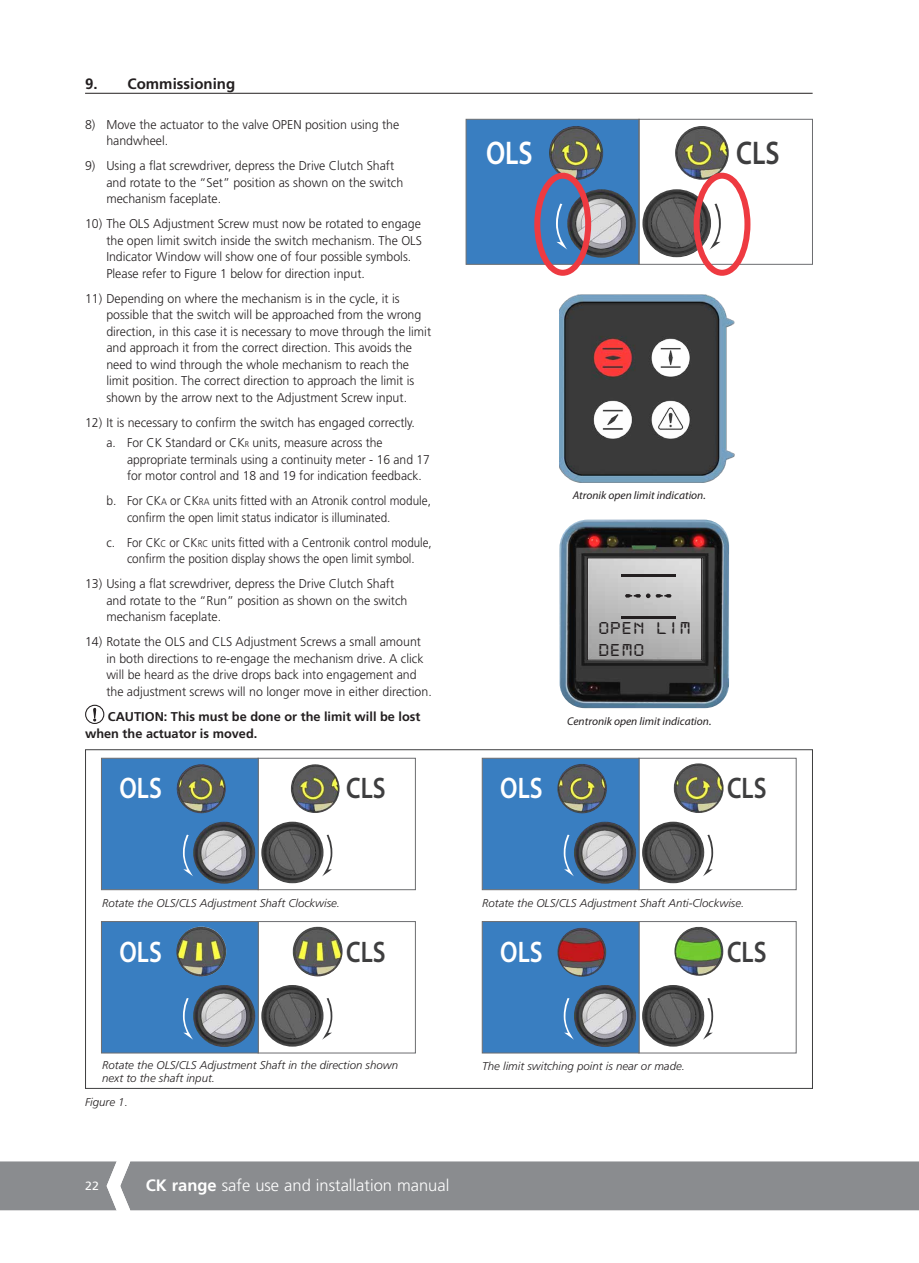
<style>
.page{position:relative;width:919px;height:1263px;background:#fff}
.page>*{position:absolute;margin:0;border:0;box-sizing:border-box;transform-origin:0 0}
.t1{font:600 32.85px "Myriad Pro";color:#fff;scale:.83 1}
.t2{font:600 32.85px "Myriad Pro";color:#3e3e3f;scale:.83 1}
.t3{font:600 29.85px "Myriad Pro";color:#fff;scale:.83 1}
.t4{font:600 29.85px "Myriad Pro";color:#3e3e3f;scale:.83 1}
.t5{font:18.3px/21.9px "Digital 7 Mono";letter-spacing:.06em;color:#231f20;scale:1.23 1}
.t6{font:300 16.5px "Frutiger LT Std";color:#fff}
.t7{font:700 15px "Frutiger LT Std";color:#231f20}
.t8{font:300 12.75px/16.5px "Frutiger LT Std";color:#231f20}
.t9{font:300 12.75px/16.5px "Frutiger LT Std";color:#231f20;scale:.95 1}
.t10{font:700 12.75px/16.5px "Frutiger LT Std";color:#231f20}
.t11{font:12px "Frutiger LT Std";color:#fff}
.t12{font:italic 300 11.25px/13.5px "Frutiger LT Std";color:#231f20}
.t13{font:italic 11.25px "Myriad Pro";color:#231f20}
.s1{font-size:8.25px}
.s2{font-size:9.6px}
.s3{font-weight:700}
</style>
<div class="page">
<div style="left:85px;top:705px;width:19px;height:19px;border:1px solid #231f20;border-radius:50%"></div>
<svg style="left:93px;top:705px;width:4px;height:17px"></svg>
<div style="left:466px;top:119px;width:173px;height:145px;background:#397ec1;border:1px solid #6c6d70"></div>
<div style="left:638px;top:119px;width:174px;height:146px;border:1px solid #6c6d70"></div>
<img style="left:549px;top:126px;width:54px;height:54px;border-radius:27px">
<img style="left:675px;top:126px;width:53px;height:54px;border-radius:27px">
<img style="left:567px;top:189px;width:68px;height:69px;border-radius:34px">
<img style="left:642px;top:189px;width:69px;height:68px;border-radius:34px">
<div style="left:534px;top:173px;width:57px;height:103px;border:6px solid #ee3a41;border-radius:50%"></div>
<div style="left:693px;top:173px;width:57px;height:103px;border:6px solid #ee3a41;border-radius:50%"></div>
<svg style="left:709px;top:204px;width:11px;height:46px"></svg>
<svg style="left:556px;top:204px;width:11px;height:46px"></svg>
<div style="left:258px;top:758px;width:157px;height:132px;border:1px solid #6c6d70"></div>
<div style="left:101px;top:758px;width:157px;height:132px;background:#397ec1;border:1px solid #6c6d70"></div>
<img style="left:176px;top:764px;width:50px;height:49px;border-radius:25px">
<img style="left:291px;top:764px;width:48px;height:49px;border-radius:24px">
<img style="left:193px;top:822px;width:62px;height:62px;border-radius:31px">
<img style="left:261px;top:822px;width:62px;height:61px;border-radius:31px">
<svg style="left:322px;top:835px;width:10px;height:41px"></svg>
<svg style="left:183px;top:835px;width:10px;height:41px"></svg>
<div style="left:638px;top:758px;width:158px;height:132px;border:1px solid #6c6d70"></div>
<div style="left:482px;top:758px;width:157px;height:132px;background:#397ec1;border:1px solid #6c6d70"></div>
<img style="left:574px;top:822px;width:62px;height:62px;border-radius:31px">
<img style="left:642px;top:822px;width:62px;height:61px;border-radius:31px">
<svg style="left:702px;top:835px;width:11px;height:41px"></svg>
<svg style="left:563px;top:835px;width:11px;height:41px"></svg>
<img style="left:557px;top:764px;width:50px;height:49px;border-radius:25px">
<img style="left:673px;top:763px;width:50px;height:50px;border-radius:25px">
<div style="left:258px;top:921px;width:157px;height:132px;border:1px solid #6c6d70"></div>
<div style="left:101px;top:921px;width:157px;height:132px;background:#397ec1;border:1px solid #6c6d70"></div>
<img style="left:193px;top:985px;width:62px;height:62px;border-radius:31px">
<img style="left:261px;top:985px;width:62px;height:62px;border-radius:31px">
<svg style="left:322px;top:998px;width:10px;height:42px"></svg>
<svg style="left:183px;top:998px;width:10px;height:42px"></svg>
<img style="left:292px;top:927px;width:50px;height:49px;border-radius:25px">
<img style="left:176px;top:927px;width:50px;height:49px;border-radius:25px">
<div style="left:638px;top:921px;width:158px;height:132px;border:1px solid #6c6d70"></div>
<div style="left:482px;top:921px;width:157px;height:132px;background:#397ec1;border:1px solid #6c6d70"></div>
<img style="left:574px;top:985px;width:62px;height:62px;border-radius:31px">
<img style="left:642px;top:985px;width:62px;height:62px;border-radius:31px">
<svg style="left:702px;top:998px;width:11px;height:42px"></svg>
<svg style="left:563px;top:998px;width:11px;height:42px"></svg>
<img style="left:557px;top:928px;width:49px;height:49px;border-radius:24px">
<img style="left:674px;top:927px;width:49px;height:49px;border-radius:24px">
<img style="left:559px;top:520px;width:170px;height:188px">
<hr style="left:620px;top:575px;width:55px;height:2px;background:#231f20">
<hr style="left:620px;top:616px;width:55px;height:2px;background:#231f20">
<svg style="left:625px;top:593px;width:46px;height:5px"></svg>
<img style="left:559px;top:295px;width:176px;height:187px">
<hr style="left:85px;top:93px;width:727px;height:1px;background:#231f20">
<div style="left:0;top:1161px;width:918px;height:49px;background:#8a8c8f"></div>
<p class="t7" style="left:85px;top:75px;width:152px">9. Commissioning</p>
<p class="t8" style="left:106px;top:116px;width:294px;text-indent:-21px">8) Move the actuator to the valve OPEN position using the handwheel.</p>
<p class="t8" style="left:106px;top:158px;width:298px;text-indent:-21px">9) Using a flat screwdriver, depress the Drive Clutch Shaft and rotate to the “Set” position as shown on the switch mechanism faceplate.</p>
<p class="t8" style="left:106px;top:216px;width:317px;text-indent:-21px">10) The OLS Adjustment Screw must now be rotated to engage the open limit switch inside the switch mechanism. The OLS Indicator Window will show one of four possible symbols.<br>Please refer to Figure 1 below for direction input.</p>
<p class="t8" style="left:106px;top:290px;width:326px;text-indent:-21px">11) Depending on where the mechanism is in the cycle, it is possible that the switch will be approached from the wrong direction, in this case it is necessary to move through the limit and approach it from the correct direction. This avoids the need to wind through the whole mechanism to reach the limit position. The correct direction to approach the limit is shown by the arrow next to the Adjustment Screw input.</p>
<p class="t8" style="left:106px;top:412px;width:310px;line-height:20.7px;text-indent:-21px">12) It is necessary to confirm the switch has engaged correctly. a. For CK Standard or CK<span class="s1">R</span> units, measure across the</p>
<p class="t9" style="left:127px;top:451px;width:320px">appropriate terminals using a continuity meter - 16 and 17 for motor control and 18 and 19 for indication feedback.</p>
<p class="t9" style="left:127px;top:493px;width:321px;text-indent:-21px">b. For CK<span class="s2">A</span> or CK<span class="s2">RA</span> units fitted with an Atronik control module, confirm the open limit status indicator is illuminated.</p>
<p class="t9" style="left:106px;top:534px;width:344px;text-align:center">c. For CK<span class="s2">C</span> or CK<span class="s2">RC</span> units fitted with a Centronik control module, confirm the position display shows the open limit symbol.</p>
<p class="t8" style="left:106px;top:576px;width:302px;text-indent:-21px">13) Using a flat screwdriver, depress the Drive Clutch Shaft and rotate to the “Run” position as shown on the switch mechanism faceplate.</p>
<p class="t8" style="left:106px;top:634px;width:327px;text-indent:-21px">14) Rotate the OLS and CLS Adjustment Screws a small amount in both directions to re-engage the mechanism drive. A click will be heard as the drive drops back into engagement and the adjustment screws will no longer move in either direction.</p>
<p class="t10" style="left:85px;top:708px;width:337px;text-indent:23px">CAUTION: This must be done or the limit will be lost when the actuator is moved.</p>
<h1 class="t1" style="left:486px;top:134px;width:58px">OLS</h1>
<h1 class="t2" style="left:736px;top:134px;width:54px">CLS</h1>
<p class="t13" style="left:572px;top:489px;width:135px">Atronik open limit indication.</p>
<h3 class="t5" style="left:598px;top:617px;width:76px">OPEN LIM<br>DEMO</h3>
<p class="t13" style="left:567px;top:715px;width:146px">Centronik open limit indication.</p>
<h2 class="t3" style="left:119px;top:772px;width:53px">OLS</h2>
<h2 class="t4" style="left:346px;top:772px;width:49px">CLS</h2>
<h2 class="t3" style="left:500px;top:772px;width:53px">OLS</h2>
<h2 class="t4" style="left:727px;top:772px;width:49px">CLS</h2>
<p class="t12" style="left:102px;top:896px;width:239px">Rotate the OLS/CLS Adjustment Shaft Clockwise.</p>
<p class="t12" style="left:482px;top:896px;width:264px">Rotate the OLS/CLS Adjustment Shaft Anti-Clockwise.</p>
<h2 class="t3" style="left:119px;top:935px;width:53px">OLS</h2>
<h2 class="t4" style="left:346px;top:935px;width:49px">CLS</h2>
<h2 class="t3" style="left:500px;top:935px;width:53px">OLS</h2>
<h2 class="t4" style="left:727px;top:935px;width:49px">CLS</h2>
<p class="t12" style="left:102px;top:1058px;width:297px">Rotate the OLS/CLS Adjustment Shaft in the direction shown next to the shaft input.</p>
<p class="t12" style="left:482px;top:1060px;width:204px">The limit switching point is near or made.</p>
<p class="t12" style="left:85px;top:1095px;width:44px">Figure 1.</p>
<p class="t11" style="left:85px;top:1179px;width:15px">22</p>
<p class="t6" style="left:146px;top:1176px;width:305px"><span class="s3">CK range</span> safe use and installation manual</p>
</div>
